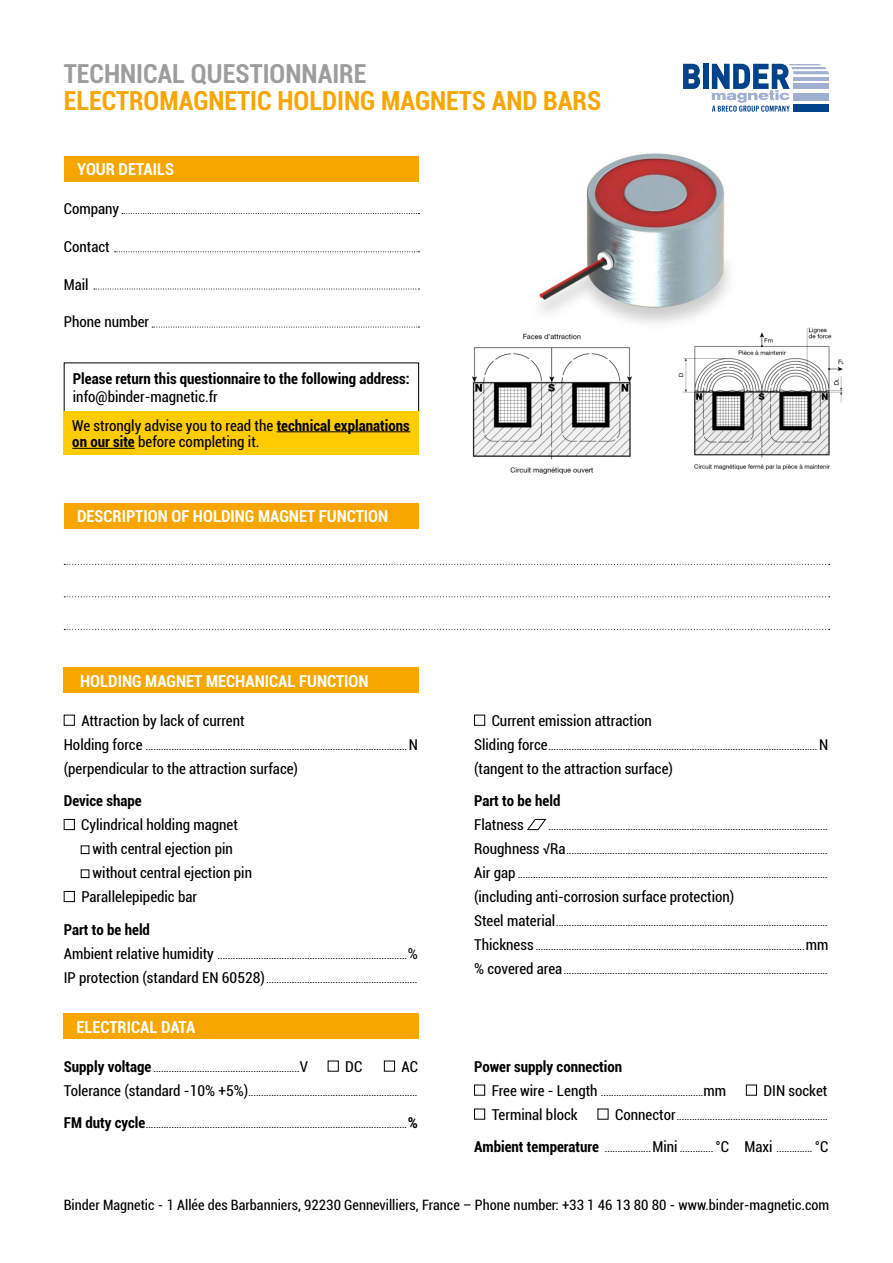
<style>
.page{position:relative;width:893px;height:1263px;background:#fff}
.page>*{position:absolute;margin:0;border:0;box-sizing:border-box;transform-origin:0 0}
.t1{font:700 condensed 26.25px "Roboto";color:#f7a600}
.t2{font:700 condensed 26.25px "Roboto";color:#9d9d9c}
.t3{font:700 condensed 16.5px "Roboto";color:#fff}
.t4{font:condensed 15px/28.3px "Roboto";color:#000}
.t5{font:700 condensed 15px "Roboto";color:#000}
.t6{font:condensed 14.25px "Roboto";color:#000}
.t7{font:condensed 10.5px "Roboto";color:#000}
.s1{font-weight:700}
.s2{font-size:15px}
.s3{font-weight:700;font-size:15px}
</style>
<div class="page">
<svg style="left:683px;top:64px;width:17px;height:25px"></svg>
<div style="left:703px;top:64px;width:5px;height:25px;background:#004289"></div>
<svg style="left:712px;top:64px;width:117px;height:48px"></svg>
<div style="left:794px;top:105px;width:35px;height:7px;background:#004289"></div>
<img style="left:538px;top:153px;width:191px;height:181px">
<div style="left:64px;top:668px;width:355px;height:25px;background:#f7a600"></div>
<div style="left:64px;top:1014px;width:355px;height:25px;background:#f7a600"></div>
<img style="left:473px;top:334px;width:159px;height:139px">
<img style="left:678px;top:327px;width:165px;height:142px">
<div style="left:64px;top:715px;width:11px;height:11px;border:1px solid #000"></div>
<div style="left:328px;top:1060px;width:11px;height:11px;border:1px solid #000"></div>
<div style="left:384px;top:1060px;width:11px;height:11px;border:1px solid #000"></div>
<div style="left:474px;top:1084px;width:11px;height:11px;border:1px solid #000"></div>
<div style="left:746px;top:1084px;width:11px;height:11px;border:1px solid #000"></div>
<div style="left:474px;top:1108px;width:11px;height:11px;border:1px solid #000"></div>
<div style="left:64px;top:819px;width:11px;height:11px;border:1px solid #000"></div>
<div style="left:81px;top:845px;width:8px;height:9px;border:1px solid #000"></div>
<div style="left:81px;top:869px;width:8px;height:9px;border:1px solid #000"></div>
<div style="left:64px;top:891px;width:11px;height:11px;border:1px solid #000"></div>
<svg style="left:527px;top:818px;width:20px;height:12px"></svg>
<div style="left:474px;top:715px;width:11px;height:11px;border:1px solid #000"></div>
<div style="left:64px;top:503px;width:355px;height:25px;background:#f7a600"></div>
<svg style="left:64px;top:564px;width:766px;height:1px"></svg>
<svg style="left:64px;top:596px;width:766px;height:1px"></svg>
<svg style="left:64px;top:629px;width:766px;height:1px"></svg>
<div style="left:64px;top:156px;width:355px;height:25px;background:#f7a600"></div>
<svg style="left:122px;top:213px;width:297px;height:1px"></svg>
<svg style="left:115px;top:251px;width:304px;height:1px"></svg>
<svg style="left:94px;top:289px;width:325px;height:1px"></svg>
<svg style="left:152px;top:327px;width:267px;height:1px"></svg>
<div style="left:64px;top:412px;width:355px;height:43px;background:#fc0"></div>
<hr style="left:277px;top:431px;width:133px;height:1px;background:#000">
<hr style="left:72px;top:448px;width:63px;height:1px;background:#000">
<h1 class="t2" style="left:64px;top:56px;width:304px">TECHNICAL QUESTIONNAIRE</h1>
<h1 class="t1" style="left:64px;top:83px;width:539px">ELECTROMAGNETIC HOLDING MAGNETS AND BARS</h1>
<h2 class="t3" style="left:77px;top:157px;width:98px">YOUR DETAILS</h2>
<h3 class="t4" style="left:64px;top:194px;width:57px">Company</h3>
<h3 class="t4" style="left:64px;top:232px;width:47px">Contact</h3>
<h3 class="t4" style="left:64px;top:270px;width:26px">Mail</h3>
<h3 class="t4" style="left:64px;top:307px;width:87px">Phone number</h3>
<h3 class="t5" style="left:73px;top:368px;width:338px">Please return this questionnaire to the following address:</h3>
<h3 class="t4" style="left:72px;top:382px;width:339px">info@binder-magnetic.fr<br>We strongly advise you to read the <span class="s1">technical explanations</span></h3>
<h3 class="t4" style="left:72px;top:427px;width:189px"><span class="s1">on our site</span> before completing it.</h3>
<h2 class="t3" style="left:77px;top:504px;width:313px">DESCRIPTION OF HOLDING MAGNET FUNCTION</h2>
<h2 class="t3" style="left:80px;top:669px;width:290px">HOLDING MAGNET MECHANICAL FUNCTION</h2>
<h3 class="t4" style="left:81px;top:706px;width:165px">Attraction by lack of current</h3>
<p class="t7" style="left:64px;top:739px;width:356px"><span class="s2">Holding force</span> ...................................................................................................... <span class="s2">N</span></p>
<h3 class="t4" style="left:64px;top:754px;width:236px">(perpendicular to the attraction surface)</h3>
<h3 class="t5" style="left:64px;top:790px;width:79px">Device shape</h3>
<h3 class="t4" style="left:81px;top:810px;width:158px">Cylindrical holding magnet</h3>
<h3 class="t4" style="left:93px;top:834px;width:142px">with central ejection pin</h3>
<h3 class="t4" style="left:93px;top:858px;width:161px">without central ejection pin</h3>
<h3 class="t4" style="left:81px;top:882px;width:117px">Parallelepipedic bar</h3>
<h3 class="t5" style="left:64px;top:919px;width:88px">Part to be held</h3>
<p class="t7" style="left:64px;top:947px;width:356px"><span class="s2">Ambient relative humidity</span> ..........................................................................<span class="s2">%</span></p>
<p class="t7" style="left:64px;top:971px;width:355px"><span class="s2">IP protection (standard EN 60528)</span>...........................................................</p>
<h2 class="t3" style="left:77px;top:1015px;width:120px">ELECTRICAL DATA</h2>
<p class="t7" style="left:64px;top:1060px;width:246px"><span class="s3">Supply voltage</span> .........................................................<span class="s2">V</span></p>
<h3 class="t4" style="left:345px;top:1051px;width:19px">DC</h3>
<h3 class="t4" style="left:402px;top:1051px;width:18px">AC</h3>
<p class="t7" style="left:64px;top:1084px;width:355px"><span class="s2">Tolerance (standard -10% +5%)</span>..................................................................</p>
<p class="t7" style="left:64px;top:1117px;width:356px"><span class="s3">FM duty cycle</span>......................................................................................................<span class="s3">%</span></p>
<h3 class="t4" style="left:492px;top:706px;width:162px">Current emission attraction</h3>
<p class="t7" style="left:474px;top:739px;width:356px"><span class="s2">Sliding force</span>......................................................................................................... <span class="s2">N</span></p>
<h3 class="t4" style="left:474px;top:754px;width:200px">(tangent to the attraction surface)</h3>
<h3 class="t5" style="left:474px;top:790px;width:88px">Part to be held</h3>
<h3 class="t4" style="left:474px;top:810px;width:51px">Flatness</h3>
<p class="t7" style="left:548px;top:819px;width:281px">.............................................................................................................</p>
<p class="t7" style="left:474px;top:843px;width:355px"><span class="s2">Roughness √Ra</span>......................................................................................................</p>
<p class="t7" style="left:474px;top:867px;width:355px"><span class="s2">Air gap</span> .........................................................................................................................</p>
<h3 class="t4" style="left:474px;top:882px;width:262px">(including anti-corrosion surface protection)</h3>
<p class="t7" style="left:474px;top:915px;width:355px"><span class="s2">Steel material</span>..........................................................................................................</p>
<p class="t7" style="left:474px;top:939px;width:356px"><span class="s2">Thickness</span> .........................................................................................................<span class="s2">mm</span></p>
<p class="t7" style="left:474px;top:963px;width:355px"><span class="s2">% covered area</span>.......................................................................................................</p>
<h3 class="t5" style="left:474px;top:1056px;width:150px">Power supply connection</h3>
<p class="t7" style="left:492px;top:1084px;width:236px"><span class="s2">Free wire - Length</span> ........................................<span class="s2">mm</span></p>
<h3 class="t4" style="left:763px;top:1075px;width:65px">DIN socket</h3>
<h3 class="t4" style="left:492px;top:1099px;width:88px">Terminal block</h3>
<p class="t7" style="left:615px;top:1108px;width:214px"><span class="s2">Connector</span>...........................................................</p>
<p class="t7" style="left:474px;top:1141px;width:356px"><span class="s3">Ambient temperature</span> ..................<span class="s2">Mini</span> ............. <span class="s2">°C Maxi</span> .............. <span class="s2">°C</span></p>
<h3 class="t6" style="left:64px;top:1195px;width:767px">Binder Magnetic - 1 Allée des Barbanniers, 92230 Gennevilliers, France – Phone number: +33 1 46 13 80 80 - www.binder-magnetic.com</h3>
</div>
